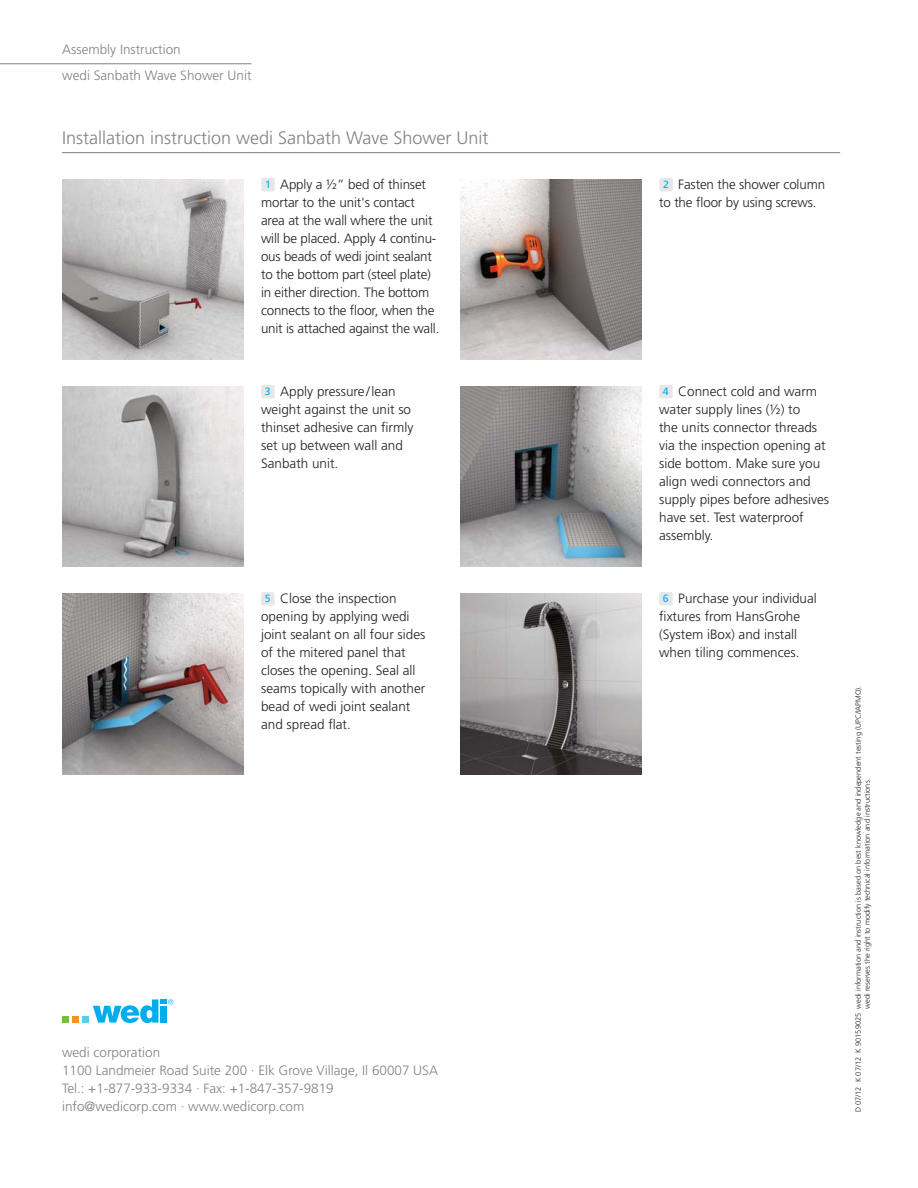
<style>
.page{position:relative;width:918px;height:1188px;background:#fff}
.page>*{position:absolute;margin:0;border:0;box-sizing:border-box;transform-origin:0 0}
.t1{font:300 18px "Frutiger LT Std";color:#808285}
.t2{font:300 13.5px/18px "Frutiger LT Std";color:#231f20}
.t3{font:300 13.5px/18px "Frutiger";color:#808285}
.t4{font:300 13.5px/26.2px "Frutiger LT Std";color:#808285}
.t5{font:10.5px "Frutiger LT Std";color:#00aeef}
.t6{font:300 7.5px/9px "Frutiger LT Std";color:#231f20}
</style>
<div class="page">
<hr style="left:0;top:63px;width:251px;height:1px;background:#808285">
<img style="left:460px;top:387px;width:181px;height:180px">
<img style="left:62px;top:387px;width:181px;height:180px">
<img style="left:62px;top:594px;width:181px;height:180px">
<img style="left:460px;top:180px;width:181px;height:180px">
<img style="left:62px;top:180px;width:181px;height:180px">
<hr style="left:62px;top:152px;width:778px;height:1px;background:#808285">
<div style="left:261px;top:178px;width:14px;height:13px;background:#e6e7e8;border-radius:2px"></div>
<div style="left:261px;top:385px;width:14px;height:13px;background:#e6e7e8;border-radius:2px"></div>
<div style="left:261px;top:592px;width:14px;height:13px;background:#e6e7e8;border-radius:2px"></div>
<div style="left:659px;top:178px;width:14px;height:13px;background:#e6e7e8;border-radius:2px"></div>
<div style="left:659px;top:385px;width:14px;height:13px;background:#e6e7e8;border-radius:2px"></div>
<img style="left:460px;top:594px;width:181px;height:180px">
<div style="left:659px;top:592px;width:14px;height:13px;background:#e6e7e8;border-radius:2px"></div>
<div style="left:62px;top:1016px;width:6px;height:7px;background:#72bf44"></div>
<div style="left:72px;top:1016px;width:6px;height:7px;background:#f7931d"></div>
<div style="left:82px;top:1016px;width:6px;height:7px;background:#5bcbf5"></div>
<svg style="left:93px;top:999px;width:80px;height:24px"></svg>
<p class="t4" style="left:62px;top:37px;width:191px">Assembly Instruction<br>wedi Sanbath Wave Shower Unit</p>
<h1 class="t1" style="left:62px;top:131px;width:428px">Installation instruction wedi Sanbath Wave Shower Unit</h1>
<p class="t5" style="left:265px;top:178px;width:7px">1</p>
<p class="t2" style="left:261px;top:176px;width:180px;text-indent:19px">Apply a ½” bed of thinset mortar to the unit's contact area at the wall where the unit will be placed. Apply 4 continu&shy;ous beads of wedi joint sealant to the bottom part (steel plate) in either direction. The bottom connects to the floor, when the unit is attached against the wall.</p>
<p class="t2" style="left:659px;top:176px;width:168px;text-indent:19px">Fasten the shower column to the floor by using screws.</p>
<p class="t5" style="left:663px;top:178px;width:7px">2</p>
<p class="t2" style="left:261px;top:383px;width:154px;text-indent:19px">Apply pressure / lean weight against the unit so thinset adhesive can firmly set up between wall and<br>Sanbath unit.</p>
<p class="t2" style="left:659px;top:383px;width:172px;text-indent:19px">Connect cold and warm water supply lines (½) to<br>the units connector threads via the inspection opening at side bottom. Make sure you align wedi connectors and supply pipes before adhesives have set. Test waterproof assembly.</p>
<p class="t5" style="left:265px;top:385px;width:7px">3</p>
<p class="t5" style="left:663px;top:385px;width:7px">4</p>
<p class="t2" style="left:261px;top:590px;width:166px;text-indent:19px">Close the inspection opening by applying wedi joint sealant on all four sides of the mitered panel that closes the opening. Seal all seams topically with another bead of wedi joint sealant and spread flat.</p>
<p class="t5" style="left:265px;top:592px;width:7px">5</p>
<p class="t3" style="left:62px;top:1045px;width:377px">wedi corporation<br>1100 Landmeier Road Suite 200 · Elk Grove Village, Il 60007 USA Tel.: +1-877-933-9334 · Fax: +1-847-357-9819 info@wedicorp.com · www.wedicorp.com</p>
<p class="t2" style="left:659px;top:590px;width:159px;text-indent:19px">Purchase your individual fixtures from HansGrohe (System iBox) and install when tiling commences.</p>
<p class="t5" style="left:663px;top:592px;width:7px">6</p>
<p class="t6" style="left:854px;top:1009px;width:325px;text-indent:-104px;rotate:-90deg">D 07/12 K 07/12 K 90159025 wedi information and instruction is based on best knowledge and independent testing (UPC/IAPMO). wedi reserves the right to modify technical information and instructions.</p>
</div>
